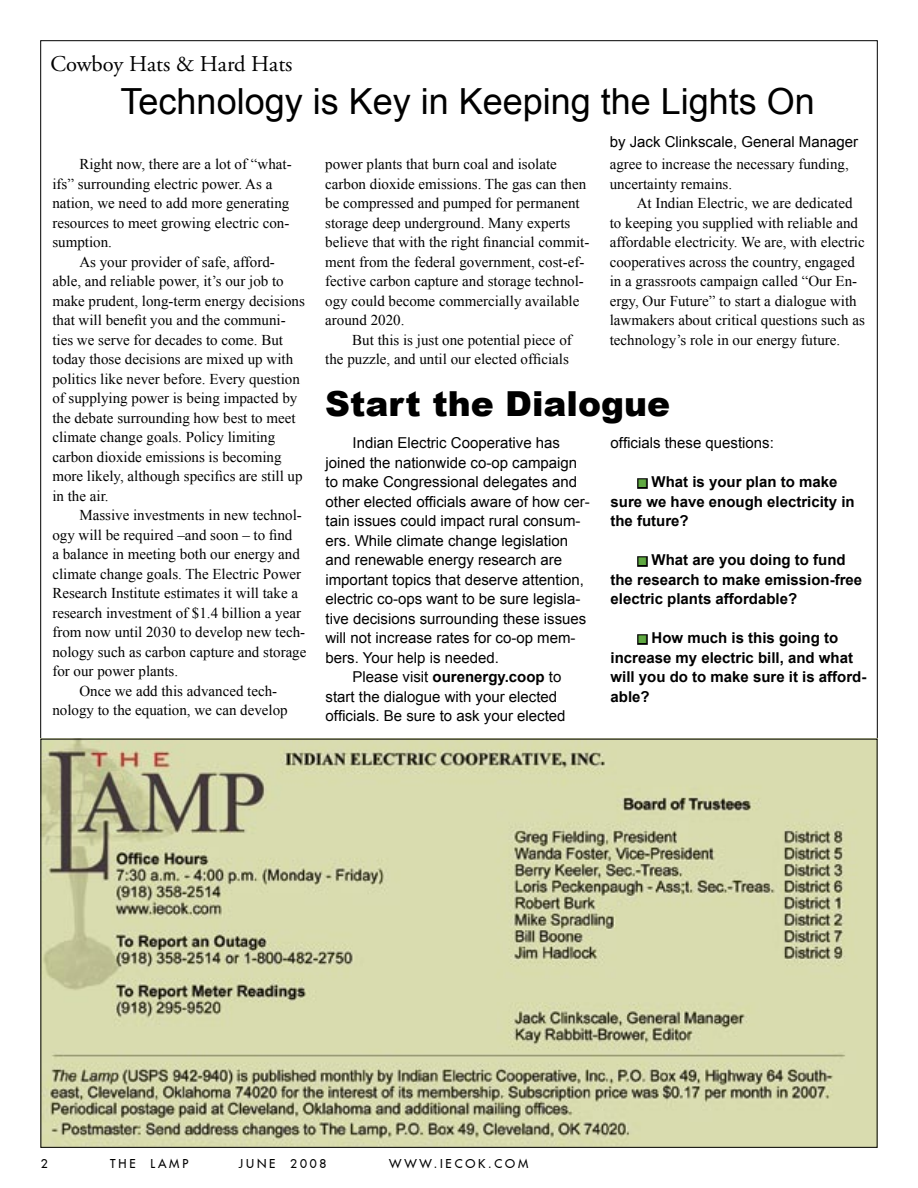
<style>
.page{position:relative;width:918px;height:1188px;background:#fff}
.page>*{position:absolute;margin:0;border:0;box-sizing:border-box;transform-origin:0 0}
.Body_Copy{font:36px "Arial";color:#000}
.Body_Copy-2{font:900 34.5px "Arial";color:#000}
.Body_Copy-3{font:22.5px "Adobe Garamond";color:#000}
.Body_Copy-4{font:15px/19.5px "Times New Roman";color:#000}
.Body_Copy-5{font:15px/19.5px "Arial";color:#000}
.Body_Copy-6{font:700 15px/19.5px "Arial";color:#000}
.t1{font:12px "Fujiyama 2 Plain";letter-spacing:.235em;color:#000}
.s1{font-weight:700}
.s2{font-size:16.5px;color:#5fa841}
</style>
<div class="page">
<img style="left:42px;top:741px;width:834px;height:405px">
<div style="left:637px;top:478px;width:11px;height:11px;border:3px solid #000"></div>
<div style="left:637px;top:556px;width:11px;height:11px;border:3px solid #000"></div>
<div style="left:637px;top:634px;width:11px;height:11px;border:3px solid #000"></div>
<p class="Body_Copy-3" style="left:50px;top:52px;width:244px">Cowboy Hats &amp; Hard Hats</p>
<p class="Body_Copy" style="left:121px;top:77px;width:696px">Technology is Key in Keeping the Lights On</p>
<p class="Body_Copy-5" style="left:610px;top:133px;width:250px">by Jack Clinkscale, General Manager</p>
<p class="Body_Copy-4" style="left:52px;top:154px;width:241px;text-indent:27px">Right now, there are a lot of “what&shy;ifs” surrounding electric power. As a nation, we need to add more generating resources to meet growing electric con&shy;sumption.</p>
<p class="Body_Copy-4" style="left:52px;top:252px;width:254px;text-indent:27px">As your provider of safe, afford&shy;able, and reliable power, it’s our job to make prudent, long-term energy decisions that will benefit you and the communi&shy;ties we serve for decades to come. But today those decisions are mixed up with politics like never before. Every question of supplying power is being impacted by the debate surrounding how best to meet climate change goals. Policy limiting carbon dioxide emissions is becoming more likely, although specifics are still up in the air.</p>
<p class="Body_Copy-4" style="left:52px;top:505px;width:256px;text-indent:27px">Massive investments in new technol&shy;ogy will be required –and soon – to find<br>a balance in meeting both our energy and climate change goals. The Electric Power Research Institute estimates it will take a research investment of $1.4 billion a year from now until 2030 to develop new tech&shy;nology such as carbon capture and storage for our power plants.</p>
<p class="Body_Copy-4" style="left:52px;top:681px;width:237px;text-indent:27px">Once we add this advanced tech&shy;nology to the equation, we can develop</p>
<p class="Body_Copy-4" style="left:325px;top:154px;width:266px">power plants that burn coal and isolate carbon dioxide emissions. The gas can then be compressed and pumped for permanent storage deep underground. Many experts believe that with the right financial commit&shy;ment from the federal government, cost-ef&shy;fective carbon capture and storage technol&shy;ogy could become commercially available around 2020.</p>
<p class="Body_Copy-4" style="left:325px;top:330px;width:248px;text-align:right">But this is just one potential piece of<br>the puzzle, and until our elected officials</p>
<p class="Body_Copy-4" style="left:610px;top:154px;width:241px">agree to increase the necessary funding, uncertainty remains.</p>
<p class="Body_Copy-4" style="left:610px;top:193px;width:257px;text-indent:27px">At Indian Electric, we are dedicated to keeping you supplied with reliable and affordable electricity. We are, with electric cooperatives across the country, engaged in a grassroots campaign called “Our En&shy;ergy, Our Future” to start a dialogue with lawmakers about critical questions such as technology’s role in our energy future.</p>
<p class="Body_Copy-2" style="left:325px;top:379px;width:346px">Start the Dialogue</p>
<p class="Body_Copy-5" style="left:326px;top:433px;width:266px;text-indent:27px">Indian Electric Cooperative has joined the nationwide co-op campaign to make Congressional delegates and other elected officials aware of how cer&shy;tain issues could impact rural consum&shy;ers. While climate change legislation and renewable energy research are important topics that deserve attention, electric co-ops want to be sure legisla&shy;tive decisions surrounding these issues will not increase rates for co-op mem&shy;bers. Your help is needed.</p>
<p class="Body_Copy-5" style="left:326px;top:667px;width:242px;text-indent:27px">Please visit <span class="s1">ourenergy.coop</span> to start the dialogue with your elected officials. Be sure to ask your elected</p>
<p class="Body_Copy-5" style="left:610px;top:433px;width:165px">officials these questions:</p>
<p class="Body_Copy-6" style="left:610px;top:473px;width:246px;text-indent:27px"><span class="s2">■</span> What is your plan to make sure we have enough electricity in the future?</p>
<p class="Body_Copy-6" style="left:610px;top:551px;width:253px;text-indent:27px"><span class="s2">■</span> What are you doing to fund the research to make emission-free electric plants affordable?</p>
<p class="Body_Copy-6" style="left:610px;top:629px;width:257px;text-indent:27px"><span class="s2">■</span> How much is this going to increase my electric bill, and what will you do to make sure it is afford&shy;able?</p>
<p class="t1" style="left:41px;top:1156px;width:8px">2</p>
<p class="t1" style="left:110px;top:1156px;width:79px">THE LAMP</p>
<p class="t1" style="left:239px;top:1156px;width:89px">JUNE 2008</p>
<p class="t1" style="left:389px;top:1156px;width:141px">WWW.IECOK.COM</p>
</div>
